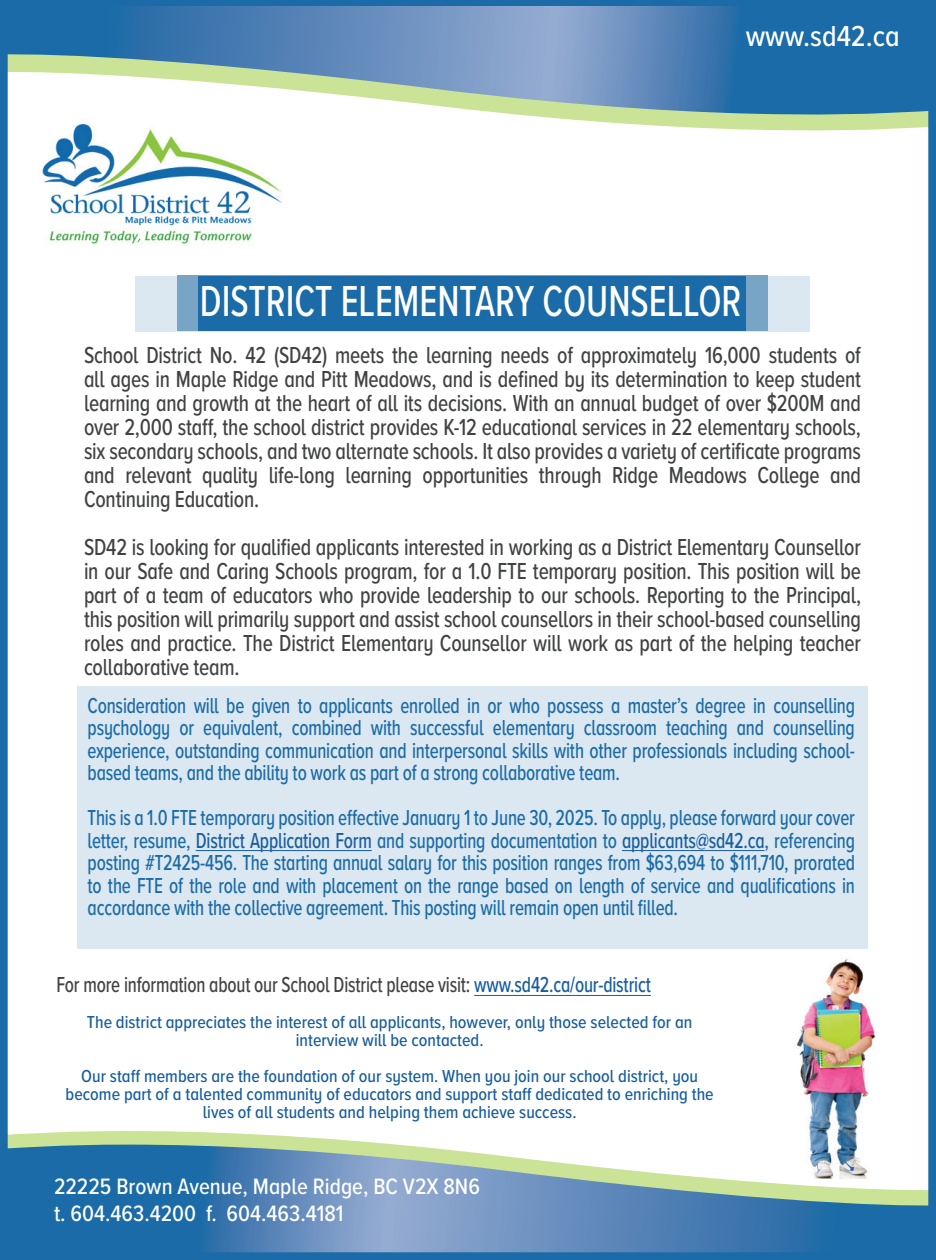
<style>
.page{position:relative;width:936px;height:1260px;background:#fff}
.page>*{position:absolute;margin:0;border:0;box-sizing:border-box;transform-origin:0 0}
.t1{font:500 45px "Proxima Nova A Cond";color:#fff;scale:.85 1}
.t2{font:500 30px "Proxima Nova A Cond";color:#fff}
.t3{font:500 24px/24px "Proxima Nova A Cond";letter-spacing:-.01em;color:#414243;text-align:justify;scale:.9 1}
.t4{font:500 23.1px/27.6px "Proxima Nova A Cond";color:#fff}
.t5{font:500 22.5px/22.5px "Proxima Nova A Cond";letter-spacing:-.01em;color:#1a6ba7;text-align:justify;scale:.85 1}
.t6{font:500 22.5px "Proxima Nova A Cond";letter-spacing:-.01em;color:#414243;scale:.85 1}
.t7{font:500 18px/18px "Proxima Nova A Cond";color:#175d9e;text-align:center}
.s1{color:#175d9e}
</style>
<div class="page">
<div style="left:135px;top:276px;width:675px;height:55px;background:#dbe7f1"></div>
<div style="left:177px;top:276px;width:591px;height:55px;background:#78a4c6"></div>
<div style="left:198px;top:276px;width:548px;height:55px;background:#1a6ba7"></div>
<svg style="left:9px;top:1131px;width:391px;height:14px;fill:#cbe396"></svg>
<svg style="left:9px;top:1145px;width:918px;height:106px;background:#6796b8"></svg>
<svg style="left:684px;top:127px;width:243px;height:4px"></svg>
<div style="left:0;top:0;width:936px;height:1260px;border:8px solid #1a6ba7"></div>
<svg style="left:4px;top:6px;width:932px;height:121px"></svg>
<div style="left:77px;top:686px;width:791px;height:263px;background:#dbe7f1"></div>
<hr style="left:196px;top:850px;width:176px;height:1px;background:#175d9e">
<hr style="left:622px;top:850px;width:142px;height:1px;background:#175d9e">
<img style="left:40px;top:120px;width:243px;height:124px">
<img style="left:736px;top:959px;width:162px;height:220px">
<hr style="left:474px;top:995px;width:177px;height:1px;background:#175d9e">
<p class="t2" style="left:746px;top:18px;width:156px">www.sd42.ca</p>
<h1 class="t1" style="left:200px;top:274px;width:639px">DISTRICT ELEMENTARY COUNSELLOR</h1>
<p class="t3" style="left:84px;top:344px;width:865px">School District No. 42 (SD42) meets the learning needs of approximately 16,000 students of all ages in Maple Ridge and Pitt Meadows, and is defined by its determination to keep student learning and growth at the heart of all its decisions. With an annual budget of over $200M and over 2,000 staff, the school district provides K-12 educational services in 22 elementary schools, six secondary schools, and two alternate schools. It also provides a variety of certificate programs and relevant quality life-long learning opportunities through Ridge Meadows College and Continuing Education.</p>
<p class="t3" style="left:84px;top:536px;width:865px">SD42 is looking for qualified applicants interested in working as a District Elementary Counsellor in our Safe and Caring Schools program, for a 1.0 FTE temporary position. This position will be part of a team of educators who provide leadership to our schools. Reporting to the Principal, this position will primarily support and assist school counsellors in their school-based counselling roles and practice. The District Elementary Counsellor will work as part of the helping teacher collaborative team.</p>
<p class="t5" style="left:88px;top:694px;width:904px">Consideration will be given to applicants enrolled in or who possess a master’s degree in counselling psychology or equivalent, combined with successful elementary classroom teaching and counselling experience, outstanding communication and interpersonal skills with other professionals including school&shy;based teams, and the ability to work as part of a strong collaborative team.</p>
<p class="t5" style="left:88px;top:807px;width:904px">This is a 1.0 FTE temporary position effective January 1 to June 30, 2025. To apply, please forward your cover letter, resume, <span class="s1">District Application Form</span> and supporting documentation to <span class="s1">applicants@sd42.ca</span>, referencing posting #T2425-456. The starting annual salary for this position ranges from $63,694 to $111,710, prorated to the FTE of the role and with placement on the range based on length of service and qualifications in accordance with the collective agreement. This posting will remain open until filled.</p>
<p class="t6" style="left:56px;top:972px;width:701px">For more information about our School District please visit: <span class="s1">www.sd42.ca/our-district</span></p>
<p class="t7" style="left:87px;top:1014px;width:607px">The district appreciates the interest of all applicants, however, only those selected for an interview will be contacted.</p>
<p class="t7" style="left:66px;top:1068px;width:650px">Our staff members are the foundation of our system. When you join our school district, you become part of a talented community of educators and support staff dedicated to enriching the lives of all students and helping them achieve success.</p>
<p class="t4" style="left:54px;top:1173px;width:427px">22225 Brown Avenue, Maple Ridge, BC V2X 8N6 t. 604.463.4200 f. 604.463.4181</p>
</div>
